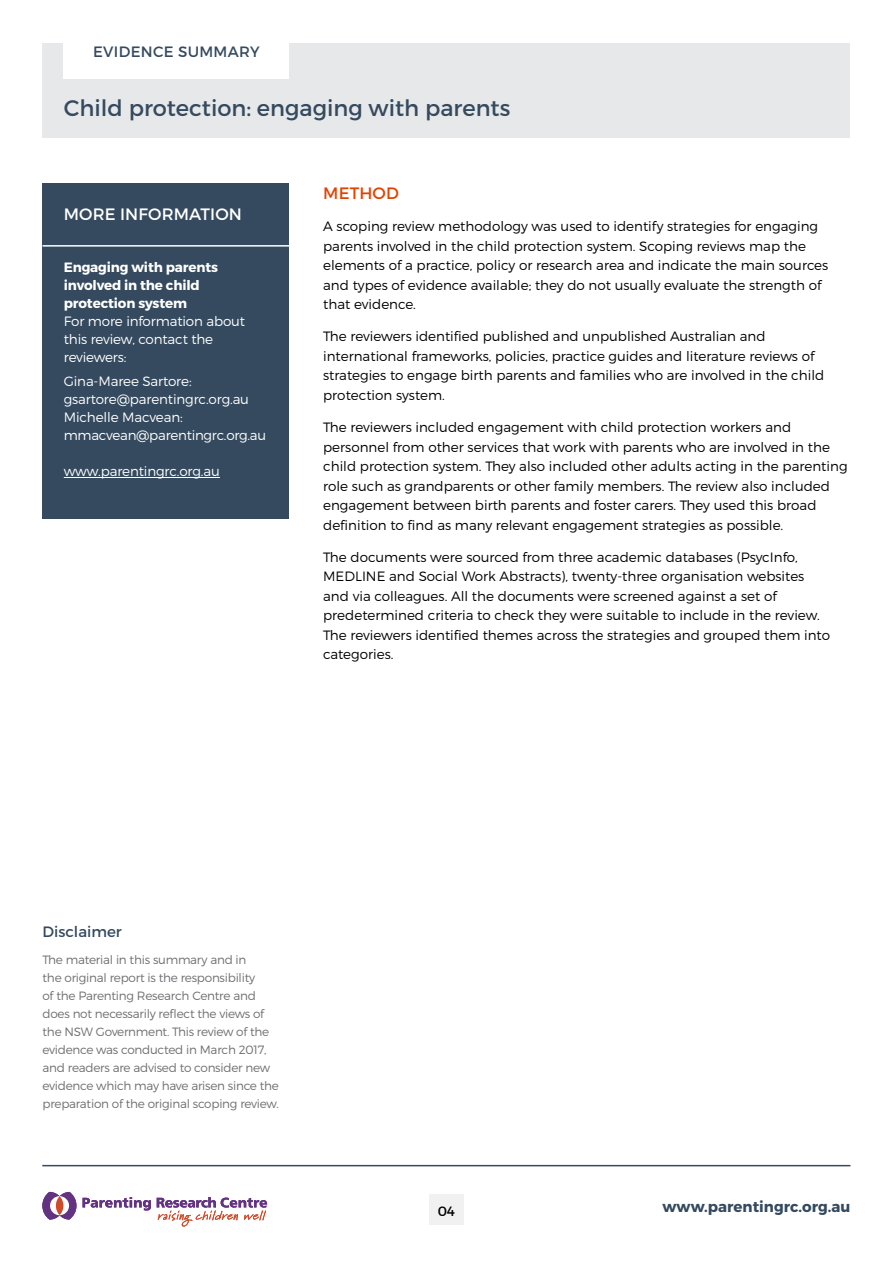
<style>
.page{position:relative;width:893px;height:1263px;background:#fff}
.page>*{position:absolute;margin:0;border:0;box-sizing:border-box;transform-origin:0 0}
.t1{font:22.5px "Montserrat";color:#354a5f}
.summary_-_title{font:16.5px "Montserrat";letter-spacing:.01em;color:#fff}
.bodytext{font:16.5px "Montserrat";letter-spacing:.01em;color:#e24301}
.t2{font:700 15px "Montserrat";color:#354a5f}
.t3{font:15px "Montserrat";letter-spacing:.02em;color:#354a5f}
.t4{font:15px "Montserrat";color:#354a5f}
.bodytext-2{font:300 13.5px/19.5px "Montserrat";color:#000}
.Summary_-_bodytext{font:300 13.5px/18px "Montserrat";letter-spacing:-.01em;color:#fff}
.t5{font:13.5px "Montserrat";color:#000}
.bodytext-3{font:300 12px/18px "Montserrat";letter-spacing:-.02em;color:#6d6e71}
.s1{font-weight:700}
</style>
<div class="page">
<div style="left:429px;top:1194px;width:34px;height:31px;background:#f1f1f2"></div>
<hr style="left:42px;top:1165px;width:808px;height:1px;background:#354a5f">
<svg style="left:83px;top:1197px;width:68px;height:13px"></svg>
<svg style="left:157px;top:1197px;width:110px;height:29px"></svg>
<svg style="left:42px;top:1192px;width:35px;height:28px"></svg>
<svg style="left:50px;top:1196px;width:19px;height:19px"></svg>
<div style="left:56px;top:1196px;width:7px;height:19px;background:#cf4a28;border-radius:50%"></div>
<div style="left:43px;top:43px;width:807px;height:94px;background:#e7e8e9"></div>
<div style="left:64px;top:40px;width:225px;height:39px;background:#fff"></div>
<div style="left:43px;top:183px;width:246px;height:336px;background:#354a5f"></div>
<hr style="left:43px;top:245px;width:246px;height:2px;background:#fff">
<hr style="left:64px;top:477px;width:156px;height:1px;background:#fff">
<p class="t3" style="left:93px;top:43px;width:168px">EVIDENCE SUMMARY</p>
<p class="t1" style="left:64px;top:94px;width:448px">Child protection: engaging with parents</p>
<p class="summary_-_title" style="left:64px;top:204px;width:180px">MORE INFORMATION</p>
<p class="Summary_-_bodytext" style="left:64px;top:258px;width:183px"><span class="s1">Engaging with parents involved in the child protection system<br></span>For more information about this review, contact the reviewers:</p>
<p class="Summary_-_bodytext" style="left:64px;top:372px;width:204px">Gina-Maree Sartore: gsartore@parentingrc.org.au<br>Michelle Macvean: mmacvean@parentingrc.org.au</p>
<p class="Summary_-_bodytext" style="left:64px;top:462px;width:158px">www.parentingrc.org.au</p>
<p class="bodytext" style="left:323px;top:183px;width:77px">METHOD</p>
<p class="bodytext-2" style="left:323px;top:216px;width:507px">A scoping review methodology was used to identify strategies for engaging parents involved in the child protection system. Scoping reviews map the elements of a practice, policy or research area and indicate the main sources and types of evidence available; they do not usually evaluate the strength of that evidence.</p>
<p class="bodytext-2" style="left:323px;top:327px;width:503px">The reviewers identified published and unpublished Australian and international frameworks, policies, practice guides and literature reviews of strategies to engage birth parents and families who are involved in the child protection system.</p>
<p class="bodytext-2" style="left:323px;top:417px;width:526px">The reviewers included engagement with child protection workers and personnel from other services that work with parents who are involved in the child protection system. They also included other adults acting in the parenting role such as grandparents or other family members. The review also included engagement between birth parents and foster carers. They used this broad definition to find as many relevant engagement strategies as possible.</p>
<p class="bodytext-2" style="left:323px;top:547px;width:508px">The documents were sourced from three academic databases (PsycInfo, MEDLINE and Social Work Abstracts), twenty-three organisation websites and via colleagues. All the documents were screened against a set of predetermined criteria to check they were suitable to include in the review.<br>The reviewers identified themes across the strategies and grouped them into categories.</p>
<h4 class="t4" style="left:43px;top:923px;width:81px">Disclaimer</h4>
<p class="bodytext-3" style="left:43px;top:950px;width:238px">The material in this summary and in<br>the original report is the responsibility<br>of the Parenting Research Centre and does not necessarily reflect the views of the NSW Government. This review of the evidence was conducted in March 2017, and readers are advised to consider new evidence which may have arisen since the preparation of the original scoping review.</p>
<p class="t5" style="left:438px;top:1203px;width:19px">04</p>
<p class="t2" style="left:663px;top:1197px;width:189px">www.parentingrc.org.au</p>
</div>
